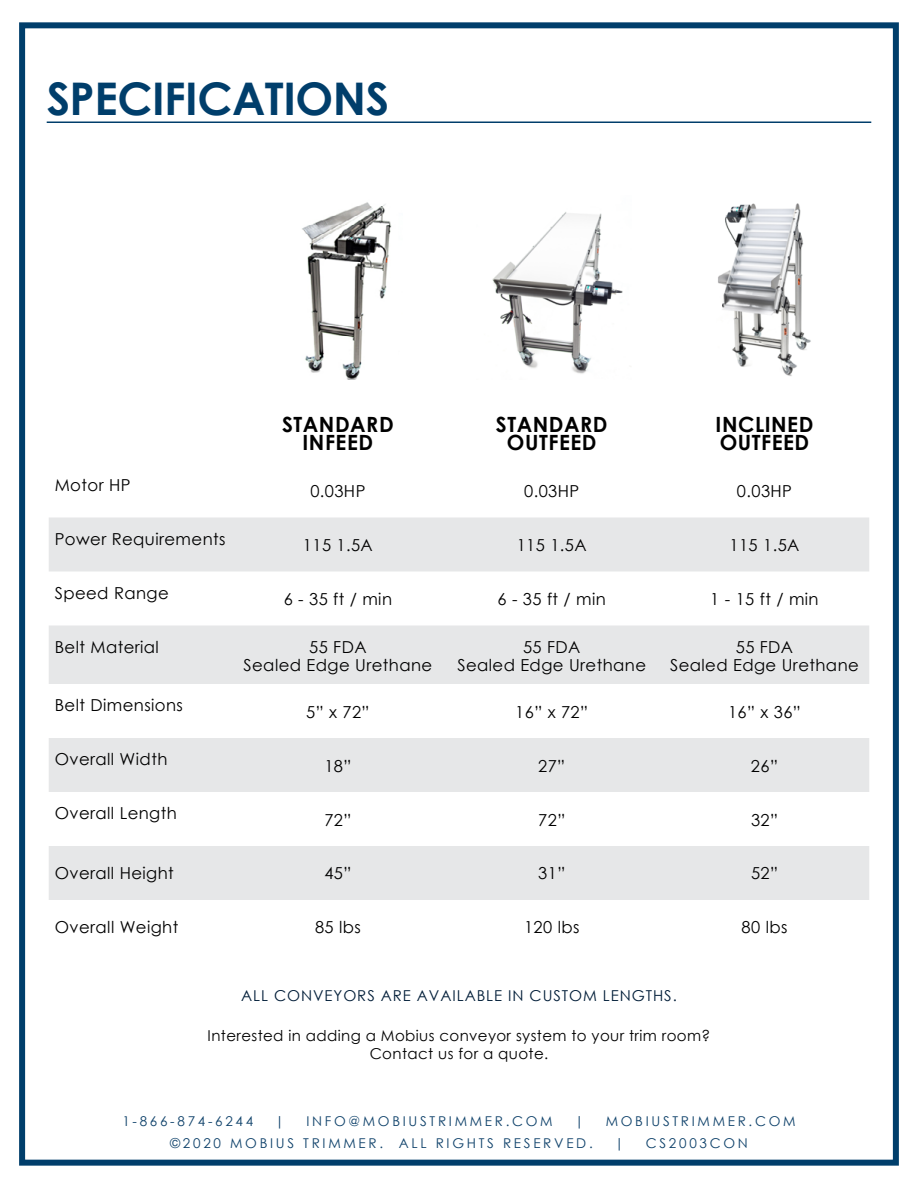
<style>
.page{position:relative;width:918px;height:1188px;background:#fff}
.page>*{position:absolute;margin:0;border:0;box-sizing:border-box;transform-origin:0 0}
.t1{font:700 45px "Century Gothic";letter-spacing:-.01em;color:#003e6b}
.t2{font:700 21px/18px "Century Gothic";letter-spacing:.025em;color:#000;text-align:center}
.t3{font:16.5px/18px "Century Gothic";letter-spacing:.025em;color:#000;text-align:center}
.t4{font:15px/18px "Century Gothic";letter-spacing:.025em;color:#000;text-align:center}
.t5{font:15px "Century Gothic";letter-spacing:.06em;color:#001d38}
.t6{font:13.5px "Century Gothic";letter-spacing:.2em;color:#0e416a}
</style>
<div class="page">
<div style="left:19px;top:22px;width:880px;height:1144px;border:6px solid #003e6b"></div>
<svg style="left:49px;top:517px;width:820px;height:383px;fill:#e6e7e8"></svg>
<img style="left:302px;top:202px;width:90px;height:178px">
<img style="left:492px;top:212px;width:139px;height:162px">
<img style="left:718px;top:203px;width:93px;height:173px">
<hr style="left:47px;top:122px;width:824px;height:1px;background:#003e6b">
<h1 class="t1" style="left:47px;top:64px;width:344px">SPECIFICATIONS</h1>
<p class="t3" style="left:55px;top:475px;width:77px">Motor HP</p>
<p class="t2" style="left:282px;top:414px;width:113px">STANDARD<br>INFEED</p>
<p class="t2" style="left:496px;top:414px;width:113px">STANDARD<br>OUTFEED</p>
<p class="t2" style="left:716px;top:414px;width:99px;text-align:left">INCLINED<br>OUTFEED</p>
<p class="t3" style="left:310px;top:482px;width:57px">0.03HP</p>
<p class="t3" style="left:524px;top:482px;width:57px">0.03HP</p>
<p class="t3" style="left:737px;top:482px;width:57px">0.03HP</p>
<p class="t3" style="left:55px;top:529px;width:172px">Power Requirements</p>
<p class="t3" style="left:303px;top:536px;width:71px">115 1.5A</p>
<p class="t3" style="left:517px;top:536px;width:71px">115 1.5A</p>
<p class="t3" style="left:730px;top:536px;width:71px">115 1.5A</p>
<p class="t3" style="left:55px;top:583px;width:116px">Speed Range</p>
<p class="t3" style="left:284px;top:590px;width:110px">6 - 35 ft / min</p>
<p class="t3" style="left:498px;top:590px;width:110px">6 - 35 ft / min</p>
<p class="t3" style="left:710px;top:590px;width:110px">1 - 15 ft / min</p>
<p class="t3" style="left:55px;top:637px;width:106px">Belt Material</p>
<p class="t3" style="left:244px;top:637px;width:190px">55 FDA<br>Sealed Edge Urethane</p>
<p class="t3" style="left:457px;top:637px;width:190px">55 FDA<br>Sealed Edge Urethane</p>
<p class="t3" style="left:670px;top:637px;width:190px">55 FDA<br>Sealed Edge Urethane</p>
<p class="t3" style="left:55px;top:696px;width:130px">Belt Dimensions</p>
<p class="t3" style="left:306px;top:703px;width:65px">5” x 72”</p>
<p class="t3" style="left:515px;top:703px;width:74px">16” x 72”</p>
<p class="t3" style="left:728px;top:703px;width:74px">16” x 36”</p>
<p class="t3" style="left:55px;top:750px;width:114px">Overall Width</p>
<p class="t3" style="left:324px;top:757px;width:29px">18”</p>
<p class="t3" style="left:538px;top:757px;width:29px">27”</p>
<p class="t3" style="left:751px;top:757px;width:29px">26”</p>
<p class="t3" style="left:55px;top:804px;width:124px">Overall Length</p>
<p class="t3" style="left:324px;top:811px;width:29px">72”</p>
<p class="t3" style="left:538px;top:811px;width:29px">72”</p>
<p class="t3" style="left:751px;top:811px;width:29px">32”</p>
<p class="t3" style="left:55px;top:864px;width:121px">Overall Height</p>
<p class="t3" style="left:324px;top:864px;width:29px">45”</p>
<p class="t3" style="left:538px;top:864px;width:29px">31”</p>
<p class="t3" style="left:751px;top:864px;width:29px">52”</p>
<p class="t3" style="left:55px;top:918px;width:125px">Overall Weight</p>
<p class="t3" style="left:315px;top:918px;width:47px">85 lbs</p>
<p class="t3" style="left:524px;top:918px;width:57px">120 lbs</p>
<p class="t3" style="left:742px;top:918px;width:47px">80 lbs</p>
<p class="t5" style="left:241px;top:985px;width:437px">ALL CONVEYORS ARE AVAILABLE IN CUSTOM LENGTHS.</p>
<p class="t4" style="left:208px;top:1026px;width:504px">Interested in adding a Mobius conveyor system to your trim room?<br>Contact us for a quote.</p>
<p class="t6" style="left:122px;top:1111px;width:132px">1-866-874-6244</p>
<p class="t6" style="left:275px;top:1111px;width:11px">|</p>
<p class="t6" style="left:306px;top:1111px;width:248px">INFO@MOBIUSTRIMMER.COM</p>
<p class="t6" style="left:575px;top:1111px;width:11px">|</p>
<p class="t6" style="left:606px;top:1111px;width:191px">MOBIUSTRIMMER.COM</p>
<p class="t6" style="left:170px;top:1134px;width:424px">©2020 MOBIUS TRIMMER. ALL RIGHTS RESERVED.</p>
<p class="t6" style="left:615px;top:1134px;width:11px">|</p>
<p class="t6" style="left:646px;top:1134px;width:103px">CS2003CON</p>
</div>
